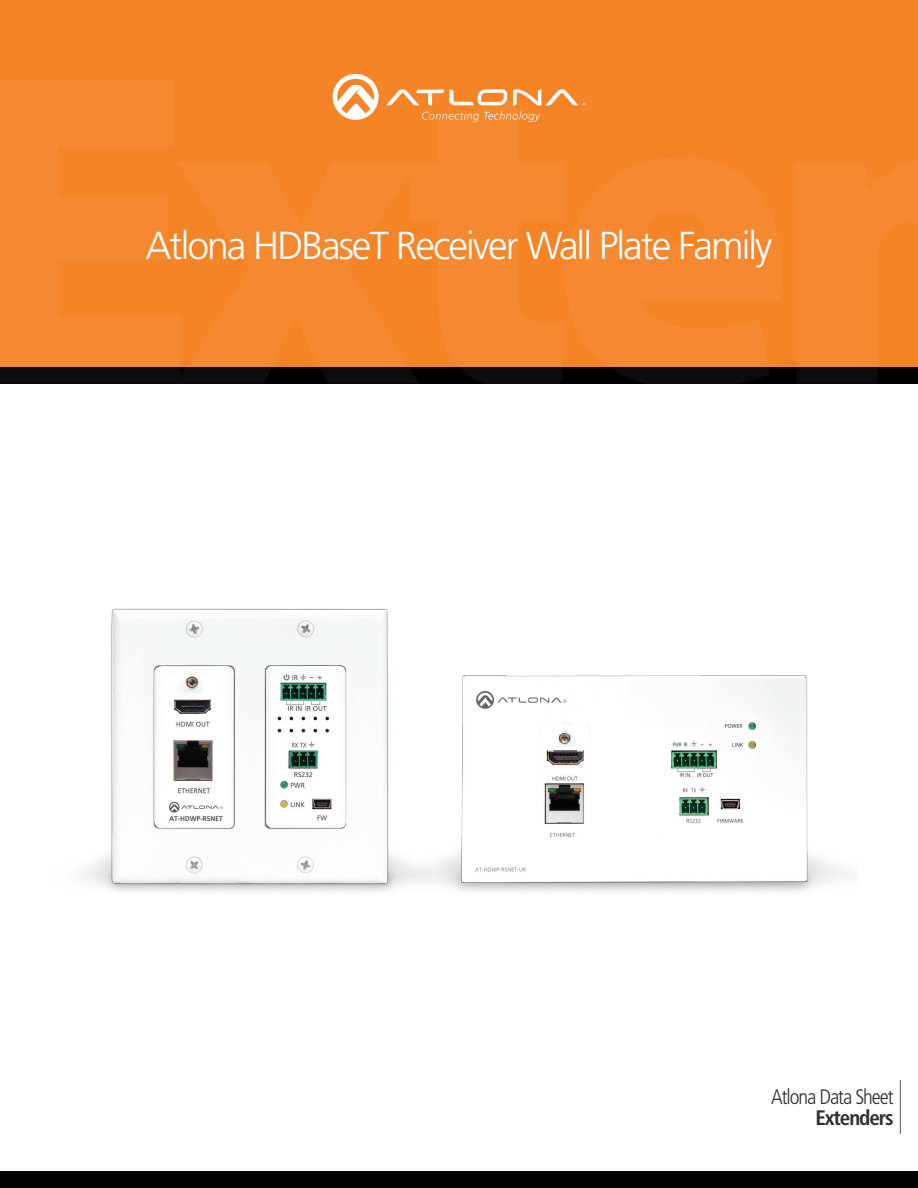
<style>
.page{position:relative;width:918px;height:1188px;background:#fff}
.page>*{position:absolute;margin:0;border:0;box-sizing:border-box;transform-origin:0 0}
.t1{font:300 39px "Frutiger LT Std";letter-spacing:-.05em;color:#fff}
.t2{font:300 condensed 21px "Frutiger LT Std";letter-spacing:-.05em;color:#312f30}
.t3{font:700 condensed 21px "Frutiger LT Std";letter-spacing:-.05em;color:#312f30}
</style>
<div class="page">
<div style="left:0;top:0;width:918px;height:367px;background:#f58427"></div>
<div style="left:0;top:367px;width:918px;height:16px;background:#000"></div>
<div style="left:0;top:1172px;width:918px;height:16px;background:#000"></div>
<img style="left:85px;top:608px;width:758px;height:284px">
<svg style="left:333px;top:74px;width:46px;height:46px"></svg>
<svg style="left:386px;top:89px;width:199px;height:33px"></svg>
<hr style="left:900px;top:1080px;width:1px;height:54px;background:#57585a">
<p class="t1" style="left:146px;top:224px;width:628px">Atlona HDBaseT Receiver Wall Plate Family</p>
<p class="t2" style="left:771px;top:1085px;width:124px">Atlona Data Sheet</p>
<p class="t3" style="left:815px;top:1106px;width:80px">Extenders</p>
</div>
